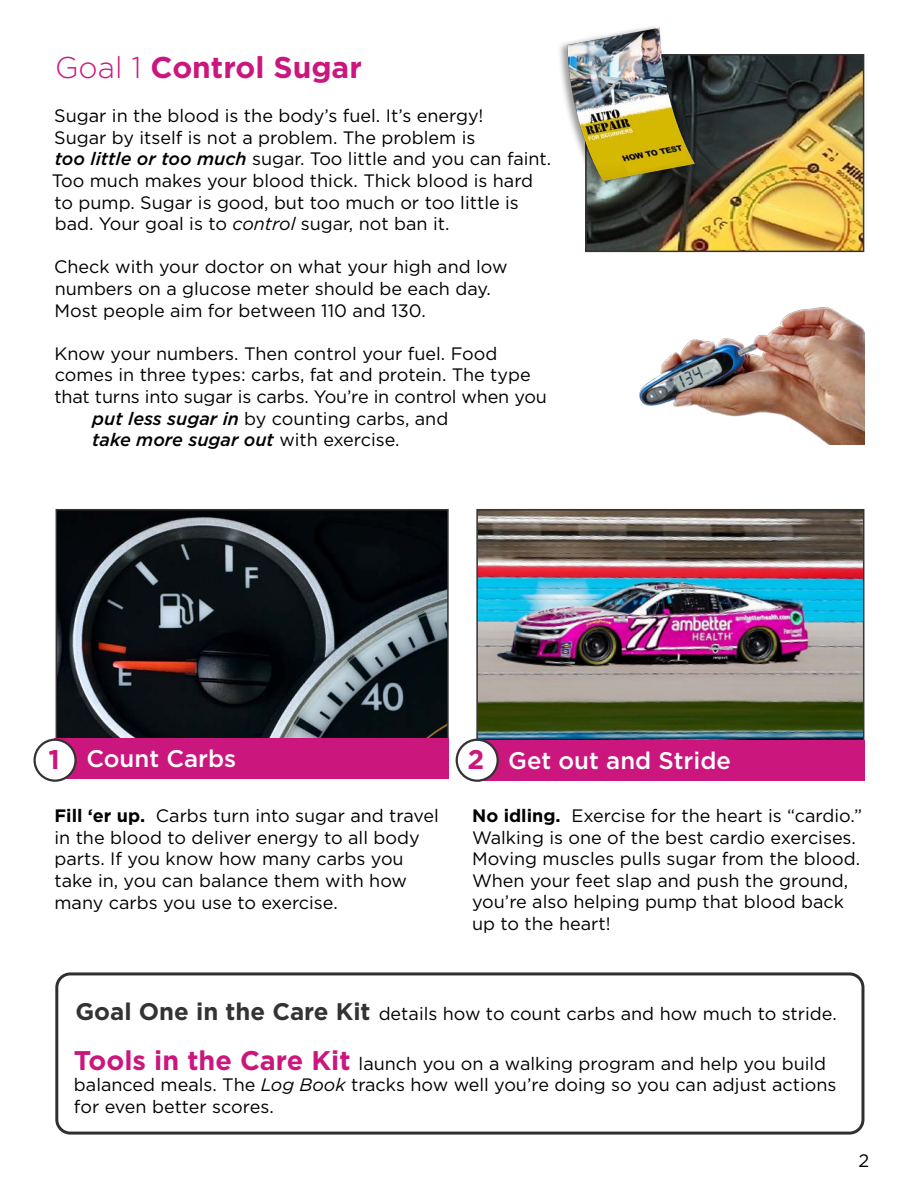
<style>
.page{position:relative;width:918px;height:1188px;background:#fff}
.page>*{position:absolute;margin:0;border:0;box-sizing:border-box;transform-origin:0 0}
.t1{font:700 30px "Gotham";color:#cb177d}
.t2{font:700 27px "Gotham";color:#cb177d}
.t3{font:500 24px "Gotham";color:#fff}
.t4{font:18px/21.6px "Gotham";color:#000}
.t5{font:italic 500 18px "Gotham";color:#000}
.s1{font-weight:300}
.s2{font-weight:500;font-style:italic}
.s3{font-style:italic}
.s4{font-weight:400;font-style:normal}
.s5{font-weight:700}
.s6{font-weight:700;font-size:24px;color:#333}
.s7{font-weight:700;font-size:27px;color:#cb177d}
</style>
<div class="page">
<img style="left:59px;top:512px;width:387px;height:227px">
<div style="left:56px;top:509px;width:393px;height:238px;border:2px solid #333"></div>
<img style="left:479px;top:512px;width:382px;height:228px">
<div style="left:476px;top:509px;width:388px;height:238px;border:2px solid #333"></div>
<div style="left:54px;top:739px;width:395px;height:40px;background:#cb177d"></div>
<div style="left:471px;top:740px;width:393px;height:41px;background:#cb177d"></div>
<img style="left:588px;top:57px;width:273px;height:192px">
<div style="left:585px;top:54px;width:279px;height:198px;border:2px solid #333"></div>
<div style="left:35px;top:740px;width:41px;height:41px;background:#fff;border-radius:50%"></div>
<div style="left:33px;top:739px;width:44px;height:43px;border:2px solid #333;border-radius:50%"></div>
<div style="left:457px;top:740px;width:41px;height:41px;background:#fff;border-radius:50%"></div>
<div style="left:456px;top:739px;width:43px;height:43px;border:2px solid #333;border-radius:50%"></div>
<img style="left:640px;top:308px;width:224px;height:137px">
<div style="left:55px;top:972px;width:809px;height:163px;border:3px solid #303030;border-radius:14px"></div>
<div style="left:557px;top:24px;width:139px;height:163px;background:#000;opacity:.4"></div>
<img style="left:563px;top:25px;width:131px;height:162px">
<svg style="left:623px;top:151px;width:65px;height:22px"></svg>
<p class="t1" style="left:55px;top:47px;width:308px"><span class="s1">Goal 1</span> Control Sugar</p>
<p class="t4" style="left:54px;top:105px;width:431px">Sugar in the blood is the body’s fuel. It’s energy!</p>
<p class="t4" style="left:54px;top:126px;width:423px">Sugar by itself is not a problem. The problem is</p>
<p class="t4" style="left:52px;top:148px;width:501px"><span class="s2">too little or too much</span> sugar. Too little and you can faint.<br>Too much makes your blood thick. Thick blood is hard to pump. Sugar is good, but too much or too little is bad. Your goal is to <span class="s3">control</span> sugar, not ban it.</p>
<p class="t4" style="left:54px;top:256px;width:455px">Check with your doctor on what your high and low</p>
<p class="t4" style="left:55px;top:277px;width:438px">numbers on a glucose meter should be each day.</p>
<p class="t4" style="left:55px;top:299px;width:373px">Most people aim for between 110 and 130.</p>
<p class="t4" style="left:55px;top:342px;width:444px">Know your numbers. Then control your fuel. Food</p>
<p class="t4" style="left:55px;top:364px;width:478px">comes in three types: carbs, fat and protein. The type</p>
<p class="t4" style="left:55px;top:385px;width:494px">that turns into sugar is carbs. You’re in control when you</p>
<p class="t4" style="left:92px;top:407px;width:358px"><span class="s2">put less sugar in</span> by counting carbs, and</p>
<p class="t5" style="left:92px;top:428px;width:309px">take more sugar out <span class="s4">with exercise.</span></p>
<p class="t2" style="left:48px;top:741px;width:13px">1</p>
<p class="t2" style="left:468px;top:741px;width:18px">2</p>
<p class="t3" style="left:508px;top:745px;width:224px">Get out and Stride</p>
<p class="t3" style="left:86px;top:743px;width:151px">Count Carbs</p>
<p class="t4" style="left:54px;top:805px;width:386px"><span class="s5">Fill ‘er up.</span> Carbs turn into sugar and travel in the blood to deliver energy to all body parts. If you know how many carbs you</p>
<p class="t4" style="left:54px;top:869px;width:354px">take in, you can balance them with how many carbs you use to exercise.</p>
<p class="t4" style="left:472px;top:804px;width:392px"><span class="s5">No idling.</span> Exercise for the heart is “cardio.”<br>Walking is one of the best cardio exercises.<br>Moving muscles pulls sugar from the blood.</p>
<p class="t4" style="left:472px;top:869px;width:378px">When your feet slap and push the ground, you’re also helping pump that blood back up to the heart!</p>
<p class="t4" style="left:75px;top:1003px;width:763px"><span class="s6">Goal One in the Care Kit</span> details how to count carbs and how much to stride.</p>
<p class="t4" style="left:74px;top:1052px;width:764px"><span class="s7">Tools in the Care Kit</span> launch you on a walking program and help you build balanced meals. The <span class="s3">Log Book</span> tracks how well you’re doing so you can adjust actions for even better scores.</p>
<p class="t4" style="left:859px;top:1149px;width:12px">2</p>
</div>
